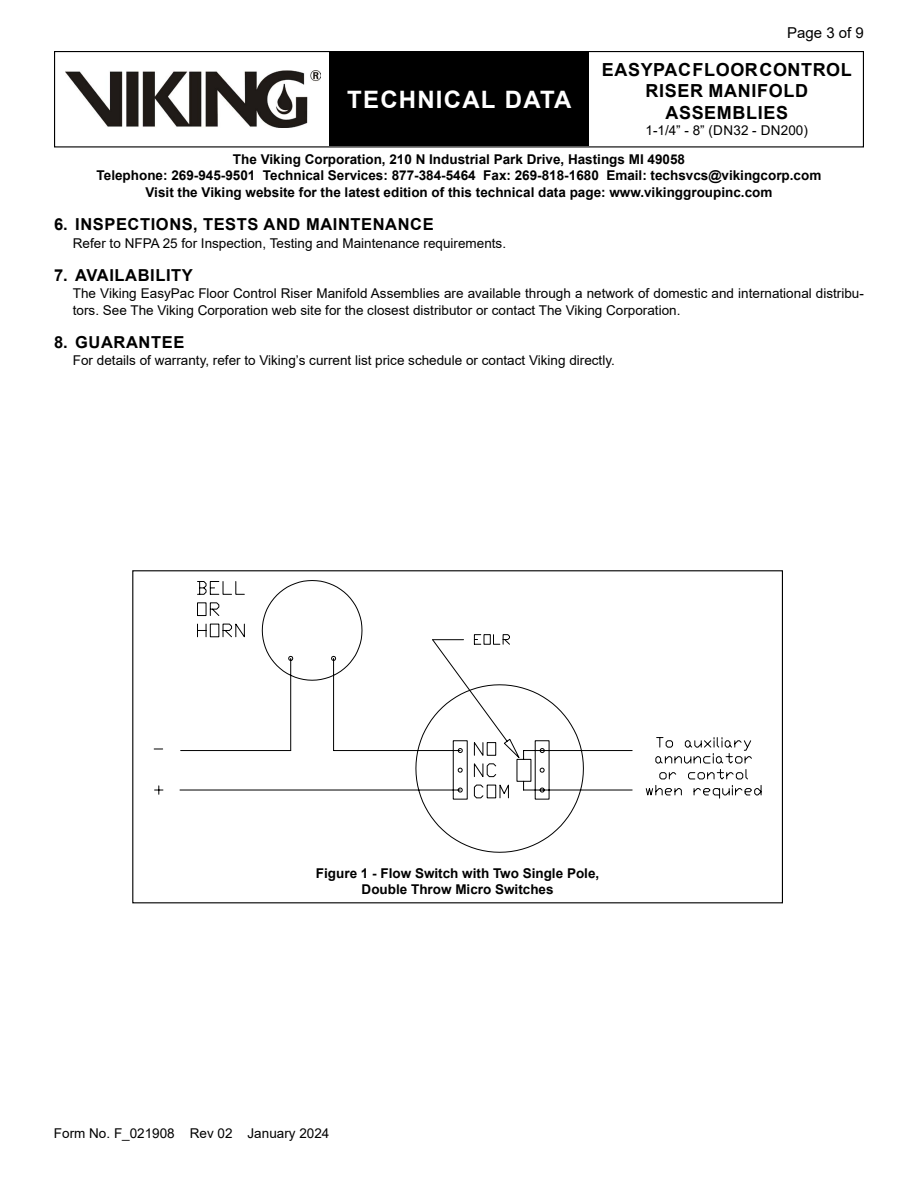
<style>
.page{position:relative;width:918px;height:1188px;background:#fff}
.page>*{position:absolute;margin:0;border:0;box-sizing:border-box;transform-origin:0 0}
.t1{font:700 24px "Arial";letter-spacing:.05em;color:#fff}
.t2{font:700 18px/21.6px "Arial";letter-spacing:.035em;color:#000;text-align:center}
.t3{font:700 16.5px "Arial";letter-spacing:.035em;color:#000}
.t4{font:15px "Arial";color:#000}
.t5{font:13.5px/16.2px "Arial";color:#000}
.t6{font:700 13.5px/16.2px "Arial";color:#000;text-align:center}
.t7{font:13.5px "Arial";letter-spacing:.02em;color:#000}
</style>
<div class="page">
<div style="left:54px;top:51px;width:810px;height:96px;border:1px solid #000"></div>
<div style="left:329px;top:52px;width:260px;height:94px;background:#000"></div>
<img style="left:65px;top:70px;width:256px;height:57px">
<svg style="left:154px;top:580px;width:607px;height:273px"></svg>
<svg style="left:432px;top:634px;width:89px;height:126px"></svg>
<h1 class="t1" style="left:347px;top:83px;width:226px">TECHNICAL DATA</h1>
<p class="t4" style="left:787px;top:22px;width:78px">Page 3 of 9</p>
<h2 class="t2" style="left:602px;top:59px;width:251px">EASYPAC FLOOR CONTROL<br>RISER MANIFOLD<br>ASSEMBLIES</h2>
<p class="t7" style="left:646px;top:121px;width:164px">1-1/4” - 8” (DN32 - DN200)</p>
<p class="t6" style="left:97px;top:152px;width:726px">The Viking Corporation, 210 N Industrial Park Drive, Hastings MI 49058<br>Telephone: 269-945-9501 Technical Services: 877-384-5464 Fax: 269-818-1680 Email: techsvcs@vikingcorp.com<br>Visit the Viking website for the latest edition of this technical data page: www.vikinggroupinc.com</p>
<p class="t3" style="left:54px;top:213px;width:381px">6. INSPECTIONS, TESTS AND MAINTENANCE</p>
<p class="t5" style="left:73px;top:235px;width:435px">Refer to NFPA 25 for Inspection, Testing and Maintenance requirements.</p>
<p class="t3" style="left:54px;top:264px;width:140px">7. AVAILABILITY</p>
<p class="t5" style="left:73px;top:285px;width:793px">The Viking EasyPac Floor Control Riser Manifold Assemblies are available through a network of domestic and international distribu&shy;tors. See The Viking Corporation web site for the closest distributor or contact The Viking Corporation.</p>
<p class="t3" style="left:54px;top:330px;width:132px">8. GUARANTEE</p>
<p class="t5" style="left:73px;top:352px;width:543px">For details of warranty, refer to Viking’s current list price schedule or contact Viking directly.</p>
<p class="t6" style="left:316px;top:865px;width:285px">Figure 1 - Flow Switch with Two Single Pole,<br>Double Throw Micro Switches</p>
<p class="t5" style="left:54px;top:1125px;width:277px">Form No. F_021908 Rev 02 January 2024</p>
</div>
